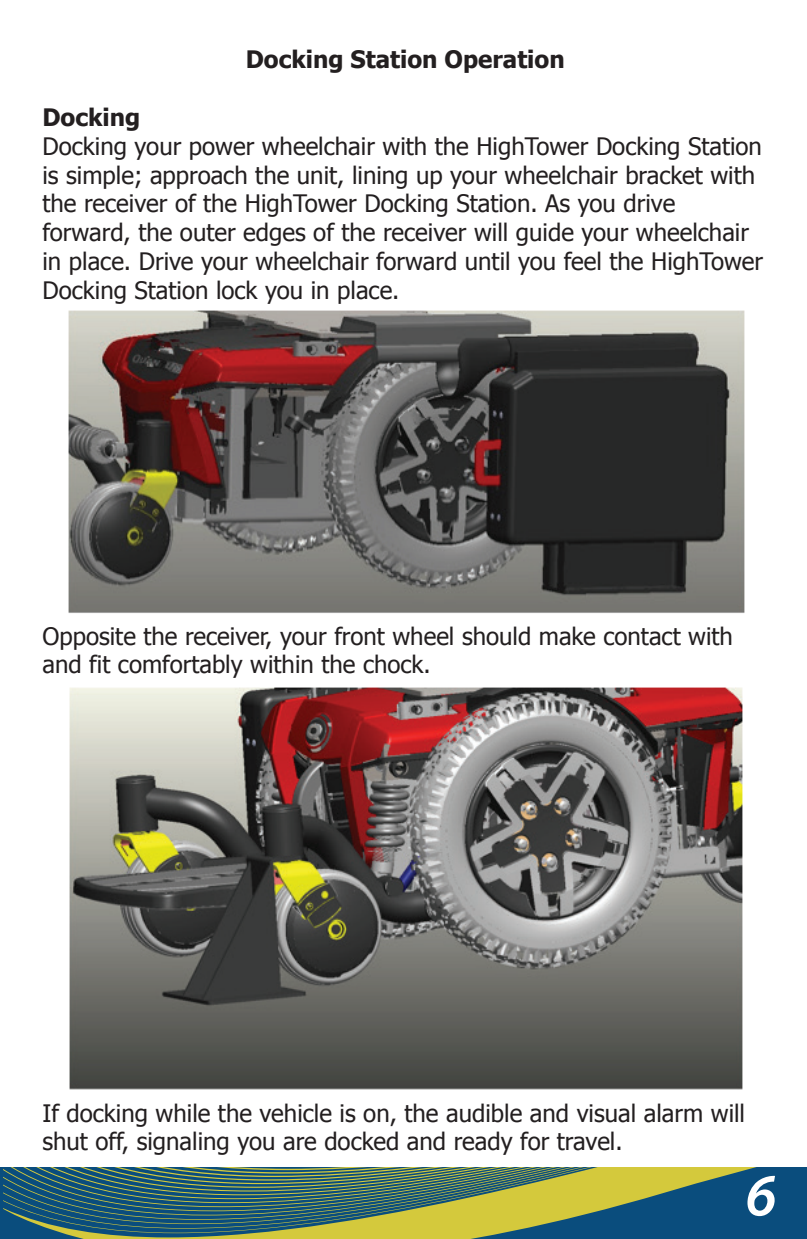
<style>
.page{position:relative;width:807px;height:1239px;background:#fff}
.page>*{position:absolute;margin:0;border:0;box-sizing:border-box;transform-origin:0 0}
.t1{font:italic 600 60px "Myriad Pro";color:#fff}
.t2{font:24px/28.8px "Tahoma";color:#231f20}
.t3{font:700 24px "Tahoma";color:#231f20}
</style>
<div class="page">
<img style="left:68px;top:310px;width:677px;height:303px">
<svg style="left:3px;top:1167px;width:803px;height:71px;background:#537a65"></svg>
<img style="left:69px;top:687px;width:674px;height:403px">
<p class="t3" style="left:246px;top:43px;width:320px">Docking Station Operation</p>
<p class="t3" style="left:42px;top:100px;width:99px">Docking</p>
<p class="t2" style="left:42px;top:130px;width:722px">Docking your power wheelchair with the HighTower Docking Station is simple; approach the unit, lining up your wheelchair bracket with the receiver of the HighTower Docking Station. As you drive forward, the outer edges of the receiver will guide your wheelchair in place. Drive your wheelchair forward until you feel the HighTower Docking Station lock you in place.</p>
<p class="t2" style="left:42px;top:620px;width:692px">Opposite the receiver, your front wheel should make contact with and fit comfortably within the chock.</p>
<p class="t2" style="left:42px;top:1097px;width:704px">If docking while the vehicle is on, the audible and visual alarm will shut off, signaling you are docked and ready for travel.</p>
<h1 class="t1" style="left:745px;top:1157px;width:33px">6</h1>
</div>
